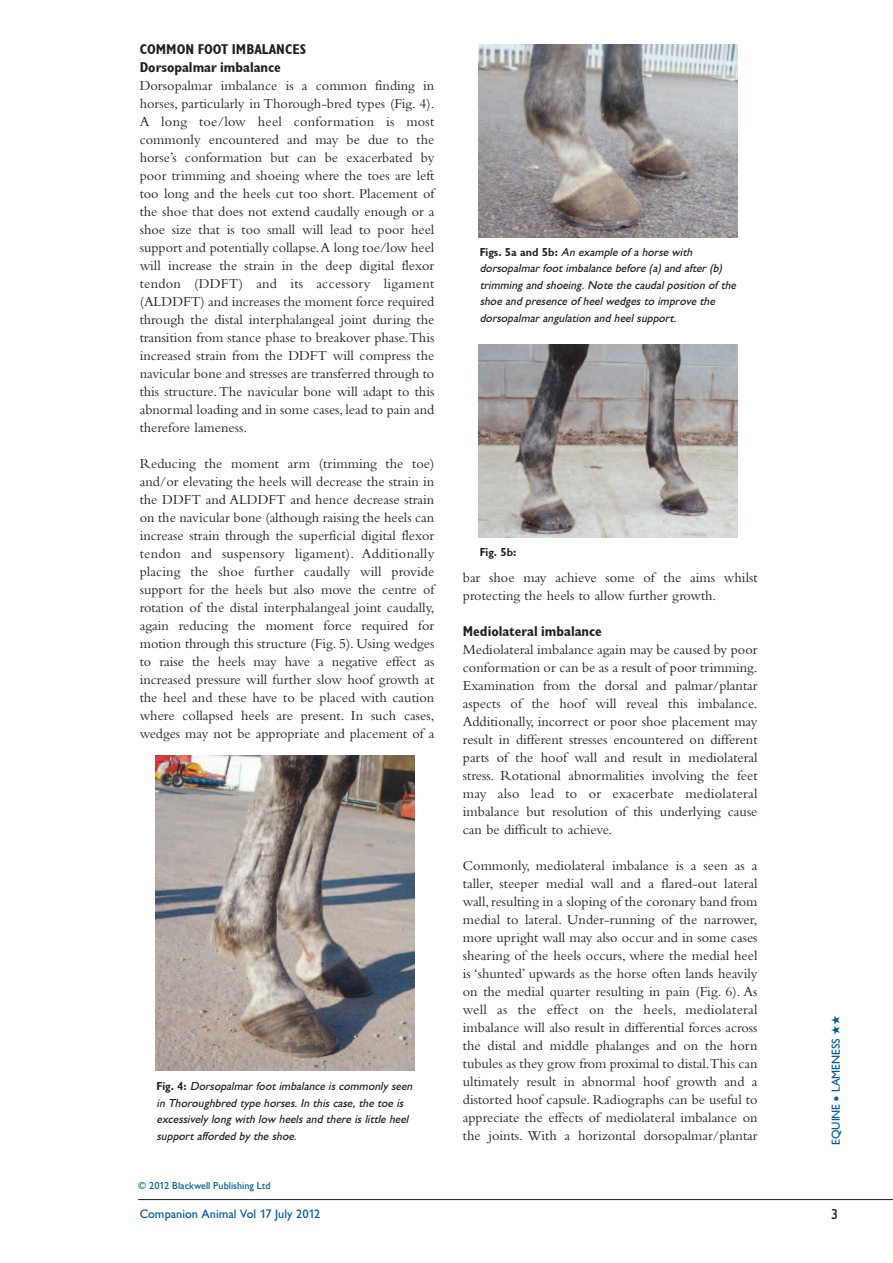
<style>
.page{position:relative;width:893px;height:1263px;background:#fff}
.page>*{position:absolute;margin:0;border:0;box-sizing:border-box;transform-origin:0 0}
.t1{font:500 15px "Giltus T";color:#231f20}
.t2{font:14.25px/18px "Bembo";color:#231f20;text-align:justify}
.t3{font:700 condensed 14.25px/18px "Gill Sans";color:#231f20}
.t4{font:500 12.75px "Giltus T";color:#00599b}
.t5{font:italic 500 12px/16.5px "Giltus T";color:#231f20}
.t6{font:500 12px "Giltus T";color:#00599b}
.t7{font:700 12px "Giltus T";color:#231f20}
.t8{font:500 10.5px "Giltus T";color:#00599b}
.s1{font-weight:700;font-style:normal}
</style>
<div class="page">
<hr style="left:138px;top:1199px;width:755px;height:1px;background:#231f20">
<img style="left:478px;top:45px;width:260px;height:193px">
<img style="left:478px;top:345px;width:260px;height:193px">
<img style="left:155px;top:756px;width:260px;height:315px">
<p class="t3" style="left:140px;top:41px;width:168px">COMMON FOOT IMBALANCES<br>Dorsopalmar imbalance</p>
<p class="t2" style="left:140px;top:78px;width:296px">Dorsopalmar imbalance is a common finding in horses, particularly in Thorough-bred types (Fig. 4).<br>A long toe/low heel conformation is most commonly encountered and may be due to the horse’s conformation but can be exacerbated by poor trimming and shoeing where the toes are left too long and the heels cut too short. Placement of the shoe that does not extend caudally enough or a shoe size that is too small will lead to poor heel support and potentially collapse.A long toe/low heel will increase the strain in the deep digital flexor tendon (DDFT) and its accessory ligament (ALDDFT) and increases the moment force required through the distal interphalangeal joint during the transition from stance phase to breakover phase.This increased strain from the DDFT will compress the navicular bone and stresses are transferred through to this structure.The navicular bone will adapt to this abnormal loading and in some cases, lead to pain and therefore lameness.</p>
<p class="t2" style="left:140px;top:456px;width:296px">Reducing the moment arm (trimming the toe) and/or elevating the heels will decrease the strain in the DDFT and ALDDFT and hence decrease strain on the navicular bone (although raising the heels can increase strain through the superficial digital flexor tendon and suspensory ligament). Additionally placing the shoe further caudally will provide support for the heels but also move the centre of rotation of the distal interphalangeal joint caudally, again reducing the moment force required for motion through this structure (Fig. 5). Using wedges to raise the heels may have a negative effect as increased pressure will further slow hoof growth at the heel and these have to be placed with caution where collapsed heels are present. In such cases, wedges may not be appropriate and placement of a</p>
<p class="t5" style="left:157px;top:1078px;width:259px"><span class="s1">Fig. 4:</span> Dorsopalmar foot imbalance is commonly seen in Thoroughbred type horses. In this case, the toe is excessively long with low heels and there is little heel support afforded by the shoe.</p>
<p class="t8" style="left:138px;top:1179px;width:134px">© 2012 Blackwell Publishing Ltd</p>
<p class="t4" style="left:140px;top:1206px;width:182px">Companion Animal Vol 17 July 2012</p>
<p class="t5" style="left:480px;top:243px;width:260px"><span class="s1">Figs. 5a and 5b:</span> An example of a horse with dorsopalmar foot imbalance before (a) and after (b) trimming and shoeing. Note the caudal position of the shoe and presence of heel wedges to improve the dorsopalmar angulation and heel support.</p>
<p class="t7" style="left:480px;top:545px;width:38px">Fig. 5b:</p>
<p class="t2" style="left:463px;top:570px;width:296px">bar shoe may achieve some of the aims whilst protecting the heels to allow further growth.</p>
<p class="t3" style="left:463px;top:623px;width:141px">Mediolateral imbalance</p>
<p class="t2" style="left:463px;top:642px;width:296px">Mediolateral imbalance again may be caused by poor conformation or can be as a result of poor trimming.<br>Examination from the dorsal and palmar/plantar aspects of the hoof will reveal this imbalance.<br>Additionally, incorrect or poor shoe placement may result in different stresses encountered on different parts of the hoof wall and result in mediolateral stress. Rotational abnormalities involving the feet may also lead to or exacerbate mediolateral imbalance but resolution of this underlying cause can be difficult to achieve.</p>
<p class="t2" style="left:463px;top:858px;width:296px">Commonly, mediolateral imbalance is a seen as a taller, steeper medial wall and a flared-out lateral wall,resulting in a sloping of the coronary band from medial to lateral. Under-running of the narrower, more upright wall may also occur and in some cases shearing of the heels occurs, where the medial heel is ‘shunted’ upwards as the horse often lands heavily on the medial quarter resulting in pain (Fig. 6). As well as the effect on the heels, mediolateral imbalance will also result in differential forces across the distal and middle phalanges and on the horn tubules as they grow from proximal to distal.This can ultimately result in abnormal hoof growth and a distorted hoof capsule. Radiographs can be useful to appreciate the effects of mediolateral imbalance on the joints. With a horizontal dorsopalmar/plantar</p>
<p class="t6" style="left:828px;top:1145px;width:131px;rotate:-90deg">EQUINE ● LAMENESS ★★</p>
<p class="t1" style="left:831px;top:1205px;width:9px">3</p>
</div>
